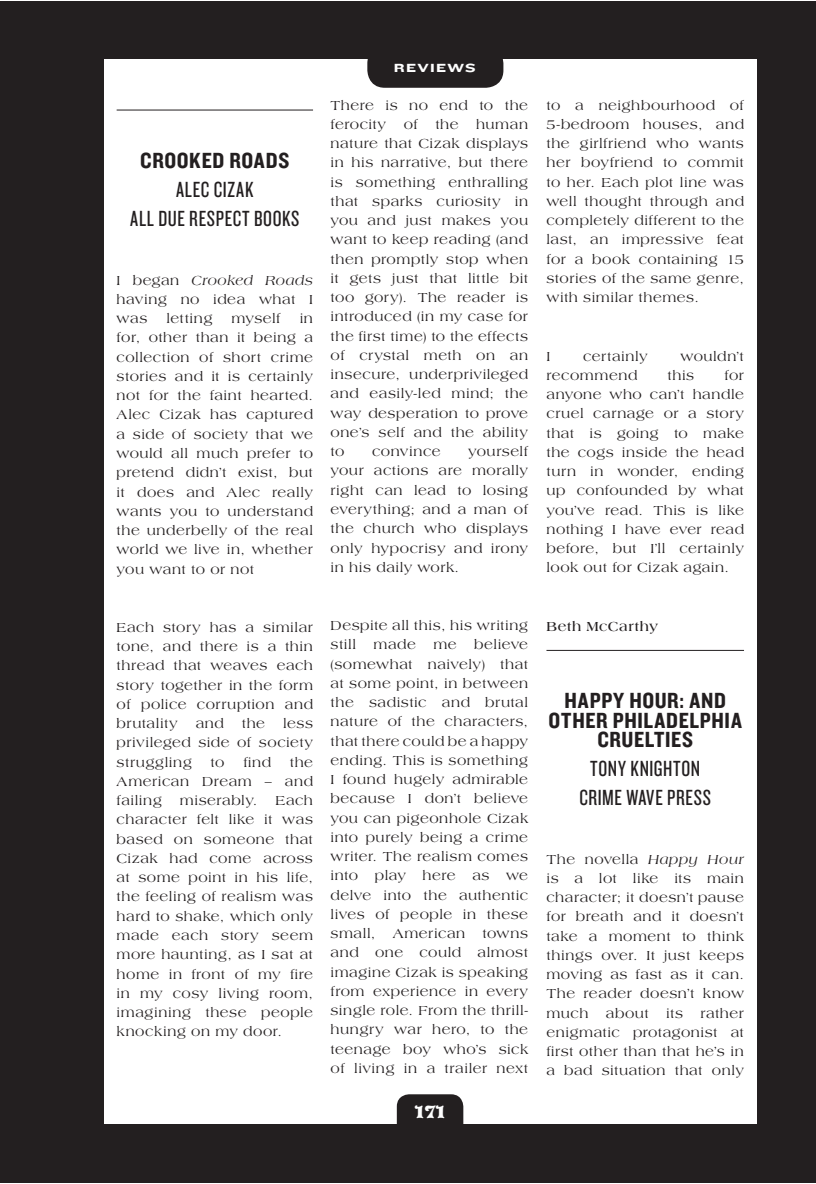
<style>
.page{position:relative;width:816px;height:1184px;background:#fff}
.page>*{position:absolute;margin:0;border:0;box-sizing:border-box;transform-origin:0 0}
.t1{font:22.75px/29.2px "Knockout HTF28 Junior Featherwt";letter-spacing:.03em;color:#231f20;text-align:center}
.t2{font:22.75px/19.2px "Knockout HTF50 Welterweight";letter-spacing:.025em;color:#231f20;text-align:center}
.t3{font:17.5px "Storybook";color:#fff}
.t4{font:14px/19.2px "Americana";letter-spacing:.035em;color:#231f20;text-align:justify}
.t5{font:700 14px "Americana";letter-spacing:.04em;color:#231f20}
.t6{font:12.25px "Knockout HTF54 Sumo";letter-spacing:.1em;color:#fff}
.s1{font-style:italic}
</style>
<div class="page">
<div style="left:0;top:1px;width:25px;height:1181px;background:#231f20"></div>
<div style="left:25px;top:1px;width:791px;height:1181px;background:#231f20"></div>
<div style="left:104px;top:60px;width:652px;height:1064px;background:#fff"></div>
<div style="left:397px;top:1094px;width:66px;height:30px;background:#231f20"></div>
<div style="left:367px;top:46px;width:136px;height:42px;background:#231f20;border-radius:18px"></div>
<hr style="left:117px;top:110px;width:196px;height:1px;background:#231f20">
<hr style="left:546px;top:650px;width:198px;height:1px;background:#231f20">
<h1 class="t2" style="left:140px;top:151px;width:150px">CROOKED ROADS</h1>
<h1 class="t1" style="left:130px;top:175px;width:171px">ALEC CIZAK<br>ALL DUE RESPECT BOOKS</h1>
<p class="t4" style="left:117px;top:270px;width:198px">I began <span class="s1">Crooked Roads </span>having no idea what I was</p>
<p class="t4" style="left:166px;top:309px;width:48px">letting</p>
<p class="t4" style="left:231px;top:309px;width:51px">myself</p>
<p class="t4" style="left:117px;top:309px;width:198px;text-indent:183px">in for, other than it being a collection of short crime stories and it is certainly not for the faint hearted.<br>Alec Cizak has captured a side of society that we would all much prefer to pretend didn’t exist, but it does and Alec really wants you to understand the underbelly of the real world we live in, whether you want to or not</p>
<p class="t4" style="left:117px;top:617px;width:198px">Each story has a similar tone, and there is a thin thread that weaves each story together in the form of police corruption and brutality</p>
<p class="t4" style="left:117px;top:714px;width:198px;text-indent:166px">less privileged side of society struggling</p>
<p class="t4" style="left:196px;top:714px;width:30px">and</p>
<p class="t4" style="left:242px;top:714px;width:25px">the</p>
<p class="t4" style="left:117px;top:752px;width:198px;text-indent:173px">the American Dream – and failing</p>
<p class="t4" style="left:211px;top:752px;width:15px">to</p>
<p class="t4" style="left:243px;top:752px;width:29px">find</p>
<p class="t4" style="left:117px;top:791px;width:198px;text-indent:159px">Each character felt like it was based on someone that Cizak had come across at some point in his life, the feeling of realism was hard to shake, which only made each story seem more haunting, as I sat at home in front of my fire in my cosy living room, imagining these people knocking on my door.</p>
<p class="t4" style="left:180px;top:791px;width:79px">miserably.</p>
<p class="t6" style="left:394px;top:61px;width:83px">REVIEWS</p>
<p class="t4" style="left:330px;top:95px;width:199px">There is no end to the ferocity of the human nature that Cizak displays in his narrative, but there is something enthralling that sparks curiosity in you and just makes you want to keep reading (and then promptly stop when it gets just that little bit too gory). The reader is introduced (in my case for the first time) to the effects of crystal meth on an insecure, underprivileged and easily-led mind; the way desperation to prove one’s self and the ability to</p>
<p class="t4" style="left:330px;top:442px;width:199px;text-indent:138px">yourself your actions are morally right can lead to losing everything; and a man of the church who displays only hypocrisy and irony in his daily work.</p>
<p class="t4" style="left:372px;top:442px;width:70px">convince</p>
<p class="t4" style="left:330px;top:616px;width:199px">Despite all this, his writing still made</p>
<p class="t4" style="left:330px;top:635px;width:199px;text-indent:103px">me believe (somewhat naively) that at some point, in between the sadistic and brutal nature of the characters, that there could be a happy ending. This is something I found hugely admirable because I don’t believe you can pigeonhole Cizak into purely being a crime writer. The realism comes into play here as we delve into the authentic lives of people in these small, American towns and one could almost imagine Cizak is speaking from experience in every single role. From the thrill&shy;hungry war hero, to the teenage boy who’s sick of living in a trailer next</p>
<p class="t3" style="left:415px;top:1102px;width:32px">171</p>
<p class="t4" style="left:546px;top:95px;width:199px">to a neighbourhood of 5-bedroom houses, and the girlfriend who wants her boyfriend to commit to her. Each plot line was well thought through and completely different to the last, an impressive feat for a book containing 15 stories of the same genre, with similar themes.</p>
<p class="t4" style="left:546px;top:346px;width:5px">I</p>
<p class="t4" style="left:583px;top:346px;width:66px">certainly</p>
<p class="t4" style="left:680px;top:346px;width:65px">wouldn’t</p>
<p class="t4" style="left:546px;top:365px;width:92px">recommend</p>
<p class="t4" style="left:667px;top:365px;width:28px">this</p>
<p class="t4" style="left:546px;top:365px;width:199px;text-indent:178px">for anyone who can’t handle cruel carnage or a story that is going to make the cogs inside the head turn in wonder, ending up confounded by what you’ve read. This is like nothing I have ever read before, but I’ll certainly look out for Cizak again.</p>
<p class="t5" style="left:546px;top:618px;width:113px">Beth McCarthy</p>
<h1 class="t2" style="left:548px;top:692px;width:195px">HAPPY HOUR: AND<br>OTHER PHILADELPHIA<br>CRUELTIES</h1>
<h1 class="t1" style="left:579px;top:754px;width:133px">TONY KNIGHTON<br>CRIME WAVE PRESS</h1>
<p class="t4" style="left:546px;top:849px;width:199px">The novella <span class="s1">Happy Hour </span>is a lot like its main character; it doesn’t pause for breath and it doesn’t take a moment to think things over. It just keeps moving as fast as it can.<br>The reader doesn’t know much about its rather enigmatic protagonist at first other than that he’s in a bad situation that only</p>
</div>
